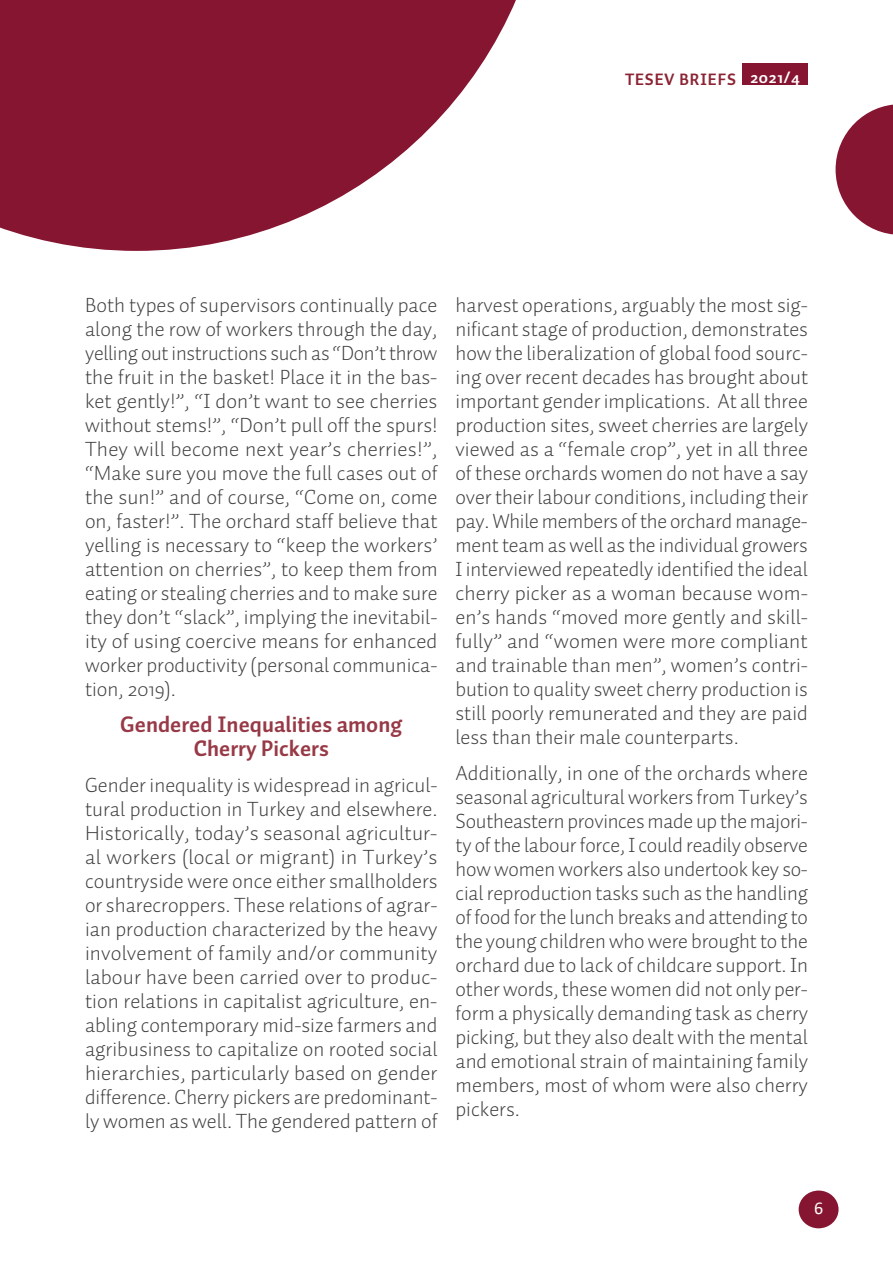
<style>
.page{position:relative;width:893px;height:1263px;background:#fff}
.page>*{position:absolute;margin:0;border:0;box-sizing:border-box;transform-origin:0 0}
._2020_FES_Normal_TR{font:700 22.5px/24px "Auto 2 TR";color:#973946;text-align:center}
._2020_FES_Normal_TR-2{font:300 21px/24px "Auto 2 TR";color:#3e3e3f;text-align:justify}
.Paragraf_Stili_1{font:18px "Calibri";color:#fff}
.t1{font:700 16.65px "Auto 2 TR";color:#fff}
.t2{font:700 16.5px "Auto 2 TR";letter-spacing:.05em;color:#8b2332}
</style>
<div class="page">
<svg style="left:0;top:0;width:516px;height:251px;fill:#861531"></svg>
<svg style="left:836px;top:104px;width:57px;height:131px"></svg>
<div style="left:743px;top:64px;width:65px;height:21px;background:#861531"></div>
<div style="left:799px;top:1190px;width:39px;height:38px;background:#861531;border-radius:50%"></div>
<p class="t2" style="left:625px;top:69px;width:112px">TESEV BRIEFS</p>
<p class="t1" style="left:750px;top:66px;width:51px">2021/4</p>
<p class="_2020_FES_Normal_TR-2" style="left:85px;top:292px;width:354px">Both types of supervisors continually pace along the row of workers through the day, yelling out instructions such as “Don’t throw the fruit in the basket! Place it in the bas&shy;ket gently!”, “I don’t want to see cherries without stems!”, “Don’t pull off the spurs!<br>They will become next year’s cherries!”, “Make sure you move the full cases out of the sun!” and of course, “Come on, come on, faster!”. The orchard staff believe that yelling is necessary to “keep the workers’ attention on cherries”, to keep them from eating or stealing cherries and to make sure they don’t “slack”, implying the inevitabil&shy;ity of using coercive means for enhanced worker productivity (personal communica&shy;tion, 2019).</p>
<p class="_2020_FES_Normal_TR" style="left:120px;top:712px;width:283px">Gendered Inequalities among<br>Cherry Pickers</p>
<p class="_2020_FES_Normal_TR-2" style="left:85px;top:772px;width:354px">Gender inequality is widespread in agricul&shy;tural production in Turkey and elsewhere.<br>Historically, today’s seasonal agricultur&shy;al workers (local or migrant) in Turkey’s countryside were once either smallholders or sharecroppers. These relations of agrar&shy;ian production characterized by the heavy involvement of family and/or community labour have been carried over to produc&shy;tion relations in capitalist agriculture, en&shy;abling contemporary mid-size farmers and agribusiness to capitalize on rooted social hierarchies, particularly based on gender difference. Cherry pickers are predominant&shy;ly women as well. The gendered pattern of</p>
<p class="_2020_FES_Normal_TR-2" style="left:455px;top:292px;width:354px">harvest operations, arguably the most sig&shy;nificant stage of production, demonstrates how the liberalization of global food sourc&shy;ing over recent decades has brought about important gender implications. At all three production sites, sweet cherries are largely viewed as a “female crop”, yet in all three of these orchards women do not have a say over their labour conditions, including their pay. While members of the orchard manage&shy;ment team as well as the individual growers I interviewed repeatedly identified the ideal cherry picker as a woman because wom&shy;en’s hands “moved more gently and skill&shy;fully” and “women were more compliant and trainable than men”, women’s contri&shy;bution to quality sweet cherry production is still poorly remunerated and they are paid less than their male counterparts.</p>
<p class="_2020_FES_Normal_TR-2" style="left:455px;top:760px;width:354px">Additionally, in one of the orchards where seasonal agricultural workers from Turkey’s Southeastern provinces made up the majori&shy;ty of the labour force, I could readily observe how women workers also undertook key so&shy;cial reproduction tasks such as the handling of food for the lunch breaks and attending to the young children who were brought to the orchard due to lack of childcare support. In other words, these women did not only per&shy;form a physically demanding task as cherry picking, but they also dealt with the mental and emotional strain of maintaining family members, most of whom were also cherry pickers.</p>
<p class="Paragraf_Stili_1" style="left:814px;top:1195px;width:11px">6</p>
</div>
